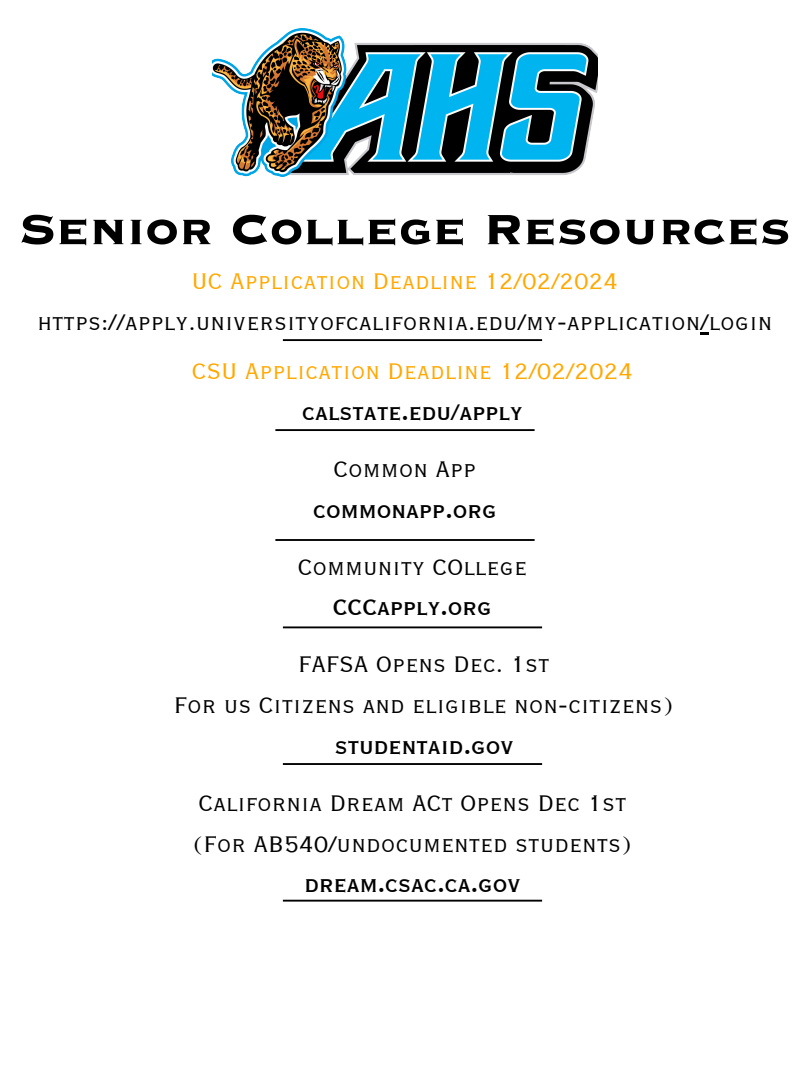
<style>
.page{position:relative;width:810px;height:1080px;background:#fff}
.page>*{position:absolute;margin:0;border:0;box-sizing:border-box;transform-origin:0 0}
.t1{font:55.38px "Copperplate Gothic LT Pro 33 BC";color:#000}
.t2{font:29.38px "Copperplate Gothic LT Pro 29 BC";color:#000}
.t3{font:29.38px "Copperplate Gothic LT Pro 30 BC";color:#000}
.t4{font:29.38px "Copperplate Gothic LT Pro 29 BC";color:#ffa800}
</style>
<div class="page">
<img style="left:213px;top:29px;width:384px;height:148px">
<svg style="left:701px;top:332px;width:8px;height:3px"></svg>
<hr style="left:275px;top:539px;width:260px;height:2px;background:#000">
<hr style="left:275px;top:429px;width:260px;height:2px;background:#000">
<hr style="left:283px;top:626px;width:259px;height:2px;background:#000">
<hr style="left:283px;top:763px;width:259px;height:2px;background:#000">
<hr style="left:283px;top:900px;width:259px;height:2px;background:#000">
<hr style="left:283px;top:339px;width:259px;height:2px;background:#000">
<h1 class="t1" style="left:19px;top:204px;width:773px">Senior College Resources</h1>
<p class="t4" style="left:192px;top:268px;width:428px">UC Application Deadline 12/02/2024</p>
<p class="t2" style="left:38px;top:309px;width:736px">https://apply.universityofcalifornia.edu/my-application/login</p>
<p class="t4" style="left:192px;top:358px;width:443px">CSU Application Deadline 12/02/2024</p>
<p class="t3" style="left:302px;top:399px;width:222px">calstate.edu/apply</p>
<p class="t2" style="left:334px;top:455px;width:144px">Common App</p>
<p class="t3" style="left:313px;top:496px;width:185px">commonapp.org</p>
<p class="t2" style="left:298px;top:553px;width:231px">Community COllege</p>
<p class="t3" style="left:333px;top:594px;width:161px">CCCapply.org</p>
<p class="t2" style="left:299px;top:651px;width:253px">FAFSA Opens Dec. 1st</p>
<p class="t2" style="left:174px;top:692px;width:501px">For us Citizens and eligible non-citizens)</p>
<p class="t3" style="left:335px;top:732px;width:180px">studentaid.gov</p>
<p class="t2" style="left:198px;top:789px;width:430px">California Dream ACt Opens Dec 1st</p>
<p class="t2" style="left:192px;top:830px;width:442px">(For AB540/undocumented students)</p>
<p class="t3" style="left:304px;top:871px;width:218px">dream.csac.ca.gov</p>
</div>
